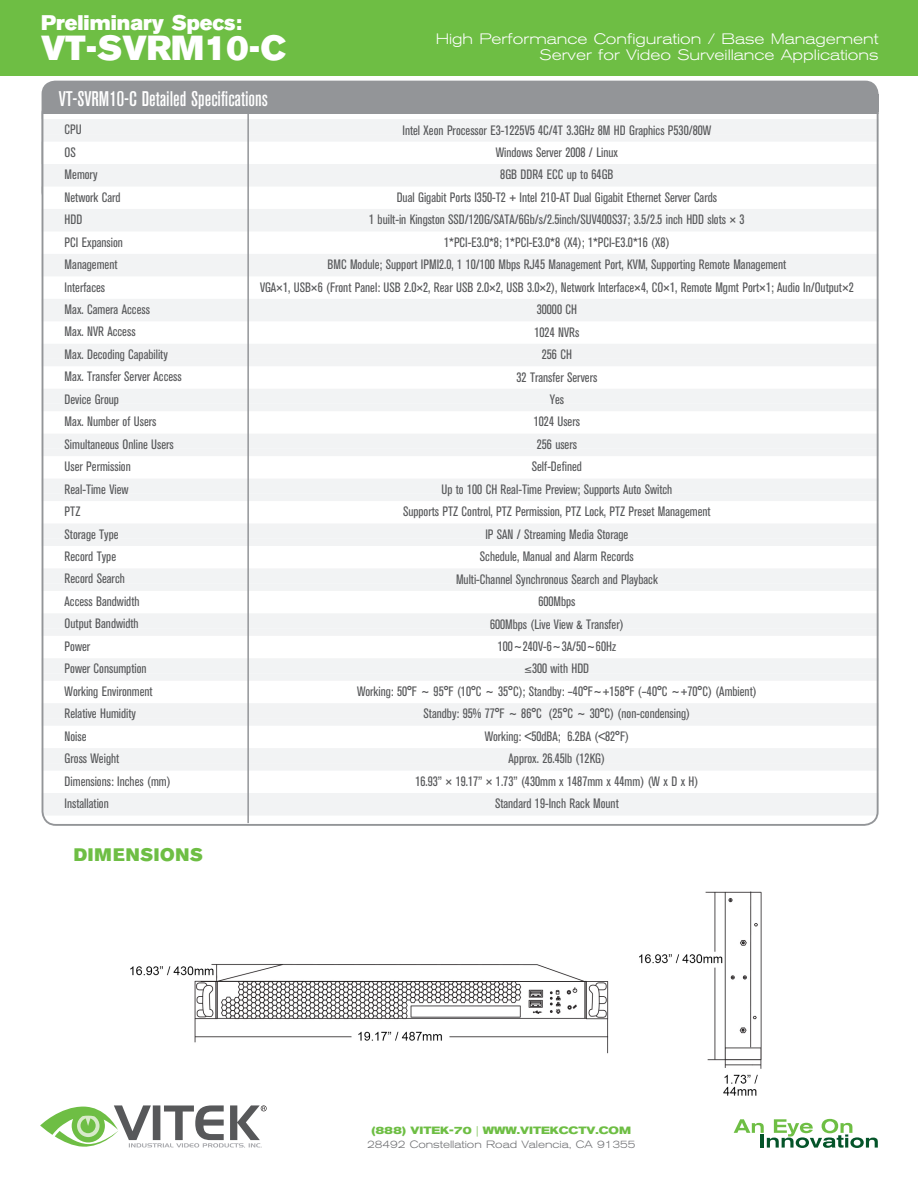
<style>
.page{position:relative;width:918px;height:1188px;background:#fff}
.page>*{position:absolute;margin:0;border:0;box-sizing:border-box;transform-origin:0 0}
.VITEK-PARA_Top-Model{font:34.5px "Akzidenz Grotesk BE Super";color:#fff}
.t1{font:500 condensed 21px "Akzidenz Grotesk BE";color:#fff}
.VITEK-PARA_Top-Model-2{font:21px "Akzidenz Grotesk BE Super";color:#fff}
.t2{font:18px "Akzidenz Grotesk BE Super";letter-spacing:.03em;color:#6ebe44}
.VITEK-PARA_Top-Desc{font:300 expanded 15px/16.5px "Akzidenz Grotesk BE";color:#fff;text-align:right}
.VITEK-PARA_Back-Titl{font:condensed 13.5px "Akzidenz Grotesk BE";color:#57585a}
.t3{font:300 expanded 10.5px "Akzidenz Grotesk BE";color:#6c6d70}
.t4{font:700 expanded 10.5px "Akzidenz Grotesk BE";color:#6ebe44}
</style>
<div class="page">
<div style="left:0;top:0;width:918px;height:75px;background:#6ebe44"></div>
<svg style="left:40px;top:1105px;width:227px;height:43px"></svg>
<svg style="left:734px;top:1119px;width:144px;height:29px"></svg>
<div style="left:42px;top:81px;width:837px;height:125px;background:#939598;border-radius:14px"></div>
<div style="left:42px;top:114px;width:837px;height:704px;background:#fff"></div>
<div style="left:42px;top:119px;width:837px;height:15px;background:#f2f3f4"></div>
<div style="left:42px;top:134px;width:837px;height:8px;background:#f2f3f4"></div>
<div style="left:42px;top:164px;width:837px;height:15px;background:#f2f3f4"></div>
<div style="left:42px;top:179px;width:837px;height:8px;background:#f2f3f4"></div>
<div style="left:42px;top:209px;width:837px;height:15px;background:#f2f3f4"></div>
<div style="left:42px;top:224px;width:837px;height:7px;background:#f2f3f4"></div>
<div style="left:42px;top:254px;width:837px;height:15px;background:#f2f3f4"></div>
<div style="left:42px;top:269px;width:837px;height:7px;background:#f2f3f4"></div>
<div style="left:42px;top:299px;width:837px;height:15px;background:#f2f3f4"></div>
<div style="left:42px;top:314px;width:837px;height:7px;background:#f2f3f4"></div>
<div style="left:42px;top:344px;width:837px;height:15px;background:#f2f3f4"></div>
<div style="left:42px;top:359px;width:837px;height:7px;background:#f2f3f4"></div>
<div style="left:42px;top:389px;width:837px;height:15px;background:#f2f3f4"></div>
<div style="left:42px;top:404px;width:837px;height:7px;background:#f2f3f4"></div>
<div style="left:42px;top:434px;width:837px;height:15px;background:#f2f3f4"></div>
<div style="left:42px;top:449px;width:837px;height:7px;background:#f2f3f4"></div>
<div style="left:42px;top:479px;width:837px;height:15px;background:#f2f3f4"></div>
<div style="left:42px;top:494px;width:837px;height:7px;background:#f2f3f4"></div>
<div style="left:42px;top:523px;width:837px;height:15px;background:#f2f3f4"></div>
<div style="left:42px;top:538px;width:837px;height:8px;background:#f2f3f4"></div>
<div style="left:42px;top:568px;width:837px;height:15px;background:#f2f3f4"></div>
<div style="left:42px;top:583px;width:837px;height:8px;background:#f2f3f4"></div>
<div style="left:42px;top:613px;width:837px;height:15px;background:#f2f3f4"></div>
<div style="left:42px;top:628px;width:837px;height:8px;background:#f2f3f4"></div>
<div style="left:42px;top:658px;width:837px;height:15px;background:#f2f3f4"></div>
<div style="left:42px;top:673px;width:837px;height:8px;background:#f2f3f4"></div>
<div style="left:42px;top:703px;width:837px;height:15px;background:#f2f3f4"></div>
<div style="left:42px;top:718px;width:837px;height:8px;background:#f2f3f4"></div>
<div style="left:42px;top:748px;width:837px;height:15px;background:#f2f3f4"></div>
<div style="left:42px;top:763px;width:837px;height:8px;background:#f2f3f4"></div>
<div style="left:42px;top:793px;width:837px;height:15px;background:#f2f3f4"></div>
<div style="left:42px;top:808px;width:837px;height:8px;background:#f2f3f4"></div>
<hr style="left:247px;top:96px;width:2px;height:727px;background:#939598">
<img style="left:130px;top:891px;width:632px;height:205px">
<p class="VITEK-PARA_Top-Model-2" style="left:41px;top:11px;width:202px">Preliminary Specs:</p>
<p class="VITEK-PARA_Top-Model" style="left:41px;top:28px;width:247px">VT-SVRM10-C</p>
<p class="VITEK-PARA_Top-Desc" style="left:436px;top:31px;width:444px">High Performance Configuration / Base Management<br>Server for Video Surveillance Applications</p>
<p class="t1" style="left:59px;top:87px;width:211px">VT-SVRM10-C Detailed Specifications</p>
<p class="VITEK-PARA_Back-Titl" style="left:65px;top:122px;width:19px">CPU</p>
<p class="VITEK-PARA_Back-Titl" style="left:65px;top:145px;width:13px">OS</p>
<p class="VITEK-PARA_Back-Titl" style="left:65px;top:167px;width:34px">Memory</p>
<p class="VITEK-PARA_Back-Titl" style="left:65px;top:190px;width:57px">Network Card</p>
<p class="VITEK-PARA_Back-Titl" style="left:65px;top:212px;width:19px">HDD</p>
<p class="VITEK-PARA_Back-Titl" style="left:65px;top:234px;width:60px">PCI Expansion</p>
<p class="VITEK-PARA_Back-Titl" style="left:65px;top:257px;width:54px">Management</p>
<p class="VITEK-PARA_Back-Titl" style="left:65px;top:279px;width:42px">Interfaces</p>
<p class="VITEK-PARA_Back-Titl" style="left:65px;top:302px;width:87px">Max. Camera Access</p>
<p class="VITEK-PARA_Back-Titl" style="left:65px;top:324px;width:72px">Max. NVR Access</p>
<p class="VITEK-PARA_Back-Titl" style="left:65px;top:347px;width:105px">Max. Decoding Capability</p>
<p class="VITEK-PARA_Back-Titl" style="left:65px;top:369px;width:119px">Max. Transfer Server Access</p>
<p class="VITEK-PARA_Back-Titl" style="left:65px;top:392px;width:56px">Device Group</p>
<p class="VITEK-PARA_Back-Titl" style="left:65px;top:414px;width:93px">Max. Number of Users</p>
<p class="VITEK-PARA_Back-Titl" style="left:65px;top:437px;width:111px">Simultaneous Online Users</p>
<p class="VITEK-PARA_Back-Titl" style="left:65px;top:459px;width:68px">User Permission</p>
<p class="VITEK-PARA_Back-Titl" style="left:65px;top:481px;width:65px">Real-Time View</p>
<p class="VITEK-PARA_Back-Titl" style="left:65px;top:504px;width:17px">PTZ</p>
<p class="VITEK-PARA_Back-Titl" style="left:65px;top:526px;width:56px">Storage Type</p>
<p class="VITEK-PARA_Back-Titl" style="left:65px;top:549px;width:53px">Record Type</p>
<p class="VITEK-PARA_Back-Titl" style="left:65px;top:571px;width:62px">Record Search</p>
<p class="VITEK-PARA_Back-Titl" style="left:65px;top:594px;width:76px">Access Bandwidth</p>
<p class="VITEK-PARA_Back-Titl" style="left:65px;top:616px;width:75px">Output Bandwidth</p>
<p class="VITEK-PARA_Back-Titl" style="left:65px;top:639px;width:27px">Power</p>
<p class="VITEK-PARA_Back-Titl" style="left:65px;top:661px;width:83px">Power Consumption</p>
<p class="VITEK-PARA_Back-Titl" style="left:65px;top:684px;width:90px">Working Environment</p>
<p class="VITEK-PARA_Back-Titl" style="left:65px;top:706px;width:73px">Relative Humidity</p>
<p class="VITEK-PARA_Back-Titl" style="left:65px;top:728px;width:23px">Noise</p>
<p class="VITEK-PARA_Back-Titl" style="left:65px;top:751px;width:56px">Gross Weight</p>
<p class="VITEK-PARA_Back-Titl" style="left:65px;top:773px;width:108px">Dimensions: Inches (mm)</p>
<p class="VITEK-PARA_Back-Titl" style="left:65px;top:796px;width:46px">Installation</p>
<p class="t2" style="left:74px;top:845px;width:131px">DIMENSIONS</p>
<p class="VITEK-PARA_Back-Titl" style="left:403px;top:122px;width:310px">Intel Xeon Processor E3-1225V5 4C/4T 3.3GHz 8M HD Graphics P530/80W</p>
<p class="VITEK-PARA_Back-Titl" style="left:496px;top:145px;width:124px">Windows Server 2008 / Linux</p>
<p class="VITEK-PARA_Back-Titl" style="left:500px;top:167px;width:115px">8GB DDR4 ECC up to 64GB</p>
<p class="VITEK-PARA_Back-Titl" style="left:397px;top:190px;width:322px">Dual Gigabit Ports I350-T2 + InteI 210-AT Dual Gigabit Ethernet Server Cards</p>
<p class="VITEK-PARA_Back-Titl" style="left:369px;top:212px;width:377px">1 built-in Kingston SSD/120G/SATA/6Gb/s/2.5inch/SUV400S37; 3.5/2.5 inch HDD slots × 3</p>
<p class="VITEK-PARA_Back-Titl" style="left:444px;top:235px;width:227px">1*PCI-E3.0*8; 1*PCI-E3.0*8 (X4); 1*PCI-E3.0*16 (X8)</p>
<p class="VITEK-PARA_Back-Titl" style="left:328px;top:257px;width:460px">BMC Module; Support IPMI2.0, 1 10/100 Mbps RJ45 Management Port, KVM, Supporting Remote Management</p>
<p class="VITEK-PARA_Back-Titl" style="left:260px;top:280px;width:595px">VGA×1, USB×6 (Front Panel: USB 2.0×2, Rear USB 2.0×2, USB 3.0×2), Network Interface×4, CO×1, Remote Mgmt Port×1; Audio In/Output×2</p>
<p class="VITEK-PARA_Back-Titl" style="left:537px;top:302px;width:42px">30000 CH</p>
<p class="VITEK-PARA_Back-Titl" style="left:535px;top:324px;width:46px">1024 NVRs</p>
<p class="VITEK-PARA_Back-Titl" style="left:542px;top:347px;width:32px">256 CH</p>
<p class="VITEK-PARA_Back-Titl" style="left:517px;top:369px;width:82px">32 Transfer Servers</p>
<p class="VITEK-PARA_Back-Titl" style="left:550px;top:392px;width:16px">Yes</p>
<p class="VITEK-PARA_Back-Titl" style="left:534px;top:414px;width:48px">1024 Users</p>
<p class="VITEK-PARA_Back-Titl" style="left:537px;top:437px;width:42px">256 users</p>
<p class="VITEK-PARA_Back-Titl" style="left:532px;top:459px;width:52px">Self-Defined</p>
<p class="VITEK-PARA_Back-Titl" style="left:441px;top:482px;width:232px">Up to 100 CH Real-Time Preview; Supports Auto Switch</p>
<p class="VITEK-PARA_Back-Titl" style="left:403px;top:504px;width:309px">Supports PTZ Control, PTZ Permission, PTZ Lock, PTZ Preset Management</p>
<p class="VITEK-PARA_Back-Titl" style="left:485px;top:527px;width:144px">IP SAN / Streaming Media Storage</p>
<p class="VITEK-PARA_Back-Titl" style="left:480px;top:549px;width:155px">Schedule, Manual and Alarm Records</p>
<p class="VITEK-PARA_Back-Titl" style="left:456px;top:571px;width:203px">Multi-Channel Synchronous Search and Playback</p>
<p class="VITEK-PARA_Back-Titl" style="left:538px;top:594px;width:39px">600Mbps</p>
<p class="VITEK-PARA_Back-Titl" style="left:490px;top:616px;width:135px">600Mbps (Live View &amp; Transfer)</p>
<p class="VITEK-PARA_Back-Titl" style="left:498px;top:639px;width:120px">100~240V-6~3A/50~60Hz</p>
<p class="VITEK-PARA_Back-Titl" style="left:525px;top:661px;width:66px">≤300 with HDD</p>
<p class="VITEK-PARA_Back-Titl" style="left:357px;top:684px;width:401px">Working: 50°F ~ 95°F (10°C ~ 35°C); Standby: –40°F~+158°F (–40°C ~+70°C) (Ambient)</p>
<p class="VITEK-PARA_Back-Titl" style="left:424px;top:706px;width:268px">Standby: 95% 77°F ~ 86°C (25°C ~ 30°C) (non-condensing)</p>
<p class="VITEK-PARA_Back-Titl" style="left:485px;top:729px;width:146px">Working: &lt;50dBA; 6.2BA (&lt;82°F)</p>
<p class="VITEK-PARA_Back-Titl" style="left:509px;top:751px;width:98px">Approx. 26.45lb (12KG)</p>
<p class="VITEK-PARA_Back-Titl" style="left:415px;top:774px;width:285px">16.93” × 19.17” × 1.73” (430mm x 1487mm x 44mm) (W x D x H)</p>
<p class="VITEK-PARA_Back-Titl" style="left:495px;top:796px;width:125px">Standard 19-Inch Rack Mount</p>
<p class="t4" style="left:371px;top:1125px;width:261px">(888) VITEK-70 | WWW.VITEKCCTV.COM</p>
<p class="t3" style="left:367px;top:1138px;width:270px">28492 Constellation Road Valencia, CA 91355</p>
</div>
